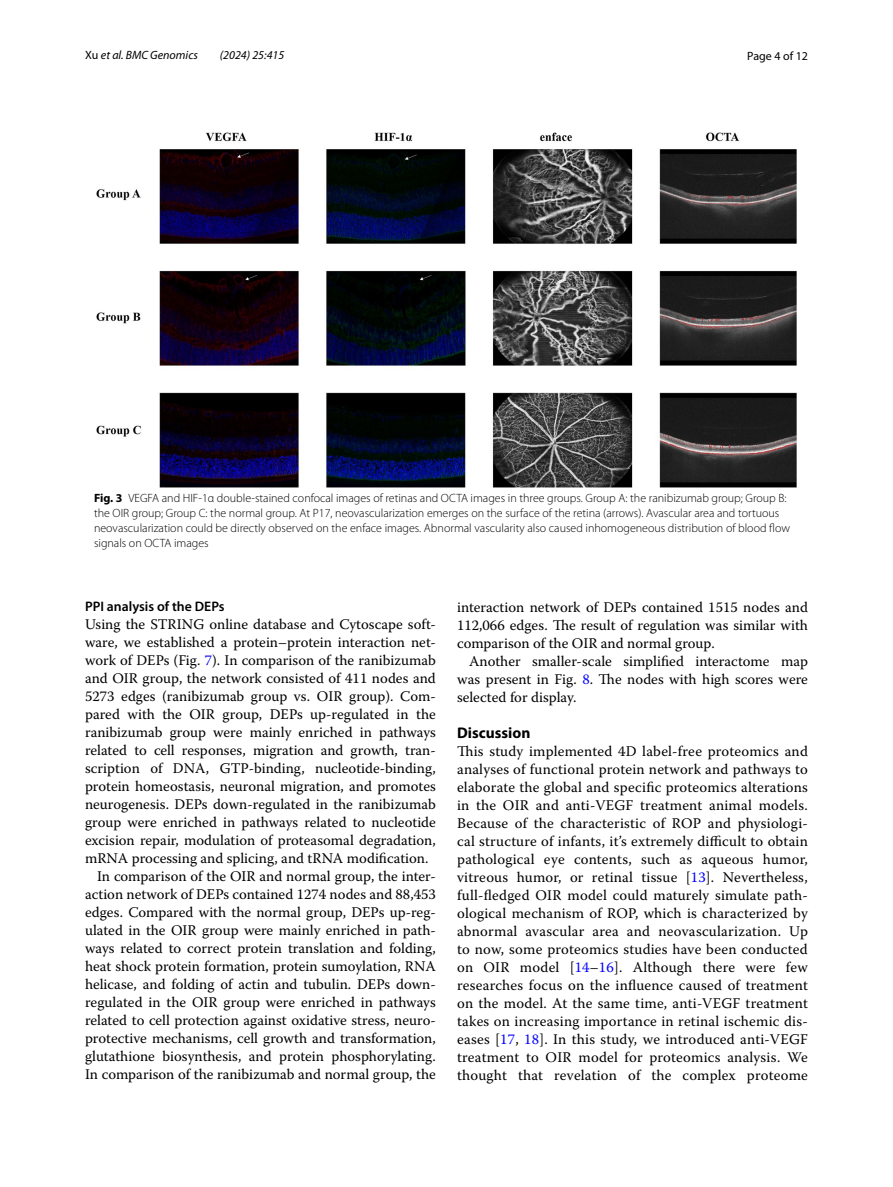
<style>
.page{position:relative;width:893px;height:1187px;background:#fff}
.page>*{position:absolute;margin:0;border:0;box-sizing:border-box;transform-origin:0 0}
.t1{font:700 15.45px "Myriad Pro";color:#000}
.t2{font:14.7px/18px "Warnock Pro";color:#000;text-align:justify}
.t3{font:600 13.8px "Myriad Pro";color:#000}
.t4{font:300 12px/15px "Myriad Pro";color:#000}
.t5{font:italic 12px "Myriad Pro";color:#000}
.t6{font:12px "Myriad Pro";color:#000}
.s1{font-style:normal}
.s2{font-weight:700}
.s3{color:#00f}
</style>
<div class="page">
<img style="left:96px;top:133px;width:701px;height:354px">
<p class="t5" style="left:85px;top:48px;width:114px"><span class="s1">Xu</span> et al. BMC Genomics</p>
<p class="t5" style="left:220px;top:48px;width:66px">(2024) 25:415</p>
<p class="t6" style="left:747px;top:48px;width:62px">Page 4 of 12</p>
<p class="t4" style="left:94px;top:491px;width:697px"><span class="s2">Fig. 3</span> VEGFA and HIF-1α double-stained confocal images of retinas and OCTA images in three groups. Group A: the ranibizumab group; Group B: the OIR group; Group C: the normal group. At P17, neovascularization emerges on the surface of the retina (arrows). Avascular area and tortuous neovascularization could be directly observed on the enface images. Abnormal vascularity also caused inhomogeneous distribution of blood flow signals on OCTA images</p>
<p class="t3" style="left:85px;top:597px;width:141px">PPI analysis of the DEPs</p>
<p class="t2" style="left:85px;top:615px;width:352px">Using the STRING online database and Cytoscape soft-</p>
<p class="t2" style="left:85px;top:633px;width:352px">ware, we established a protein–protein interaction net-</p>
<p class="t2" style="left:85px;top:651px;width:352px">work of DEPs (Fig. <span class="s3">7</span>). In comparison of the ranibizumab</p>
<p class="t2" style="left:85px;top:669px;width:352px">and OIR group, the network consisted of 411 nodes and</p>
<p class="t2" style="left:85px;top:687px;width:352px">5273 edges (ranibizumab group vs. OIR group). Com-</p>
<p class="t2" style="left:85px;top:705px;width:352px">pared with the OIR group, DEPs up-regulated in the</p>
<p class="t2" style="left:85px;top:723px;width:352px">ranibizumab group were mainly enriched in pathways</p>
<p class="t2" style="left:85px;top:741px;width:352px">related to cell responses, migration and growth, tran-</p>
<p class="t2" style="left:85px;top:759px;width:352px">scription of DNA, GTP-binding, nucleotide-binding,</p>
<p class="t2" style="left:85px;top:777px;width:352px">protein homeostasis, neuronal migration, and promotes</p>
<p class="t2" style="left:85px;top:795px;width:352px">neurogenesis. DEPs down-regulated in the ranibizumab</p>
<p class="t2" style="left:85px;top:813px;width:352px">group were enriched in pathways related to nucleotide</p>
<p class="t2" style="left:85px;top:831px;width:352px">excision repair, modulation of proteasomal degradation,</p>
<p class="t2" style="left:85px;top:849px;width:345px">mRNA processing and splicing, and tRNA modification.</p>
<p class="t2" style="left:97px;top:867px;width:340px">In comparison of the OIR and normal group, the inter-</p>
<p class="t2" style="left:85px;top:885px;width:352px">action network of DEPs contained 1274 nodes and 88,453</p>
<p class="t2" style="left:85px;top:903px;width:352px">edges. Compared with the normal group, DEPs up-reg-</p>
<p class="t2" style="left:85px;top:921px;width:352px">ulated in the OIR group were mainly enriched in path-</p>
<p class="t2" style="left:85px;top:939px;width:352px">ways related to correct protein translation and folding,</p>
<p class="t2" style="left:85px;top:957px;width:352px">heat shock protein formation, protein sumoylation, RNA</p>
<p class="t2" style="left:85px;top:975px;width:352px">helicase, and folding of actin and tubulin. DEPs down-</p>
<p class="t2" style="left:85px;top:993px;width:352px">regulated in the OIR group were enriched in pathways</p>
<p class="t2" style="left:85px;top:1011px;width:352px">related to cell protection against oxidative stress, neuro-</p>
<p class="t2" style="left:85px;top:1029px;width:352px">protective mechanisms, cell growth and transformation,</p>
<p class="t2" style="left:85px;top:1047px;width:352px">glutathione biosynthesis, and protein phosphorylating.</p>
<p class="t2" style="left:85px;top:1065px;width:352px">In comparison of the ranibizumab and normal group, the</p>
<p class="t2" style="left:457px;top:597px;width:352px">interaction network of DEPs contained 1515 nodes and 112,066 edges. The result of regulation was similar with comparison of the OIR and normal group.</p>
<p class="t2" style="left:457px;top:651px;width:352px;text-indent:12px">Another smaller-scale simplified interactome map was present in Fig. <span class="s3">8</span>. The nodes with high scores were selected for display.</p>
<p class="t1" style="left:457px;top:722px;width:75px">Discussion</p>
<p class="t2" style="left:457px;top:741px;width:352px">This study implemented 4D label-free proteomics and analyses of functional protein network and pathways to elaborate the global and specific proteomics alterations in the OIR and anti-VEGF treatment animal models.<br>Because of the characteristic of ROP and physiologi&shy;cal structure of infants, it’s extremely difficult to obtain pathological eye contents, such as aqueous humor, vitreous humor, or retinal tissue [<span class="s3">13</span>]. Nevertheless, full-fledged OIR model could maturely simulate path&shy;ological mechanism of ROP, which is characterized by abnormal avascular area and neovascularization. Up to now, some proteomics studies have been conducted on OIR model [<span class="s3">14</span>–<span class="s3">16</span>]. Although there were few researches focus on the influence caused of treatment on the model. At the same time, anti-VEGF treatment takes on increasing importance in retinal ischemic dis&shy;eases [<span class="s3">17</span>, <span class="s3">18</span>]. In this study, we introduced anti-VEGF treatment to OIR model for proteomics analysis. We thought that revelation of the complex proteome</p>
</div>
